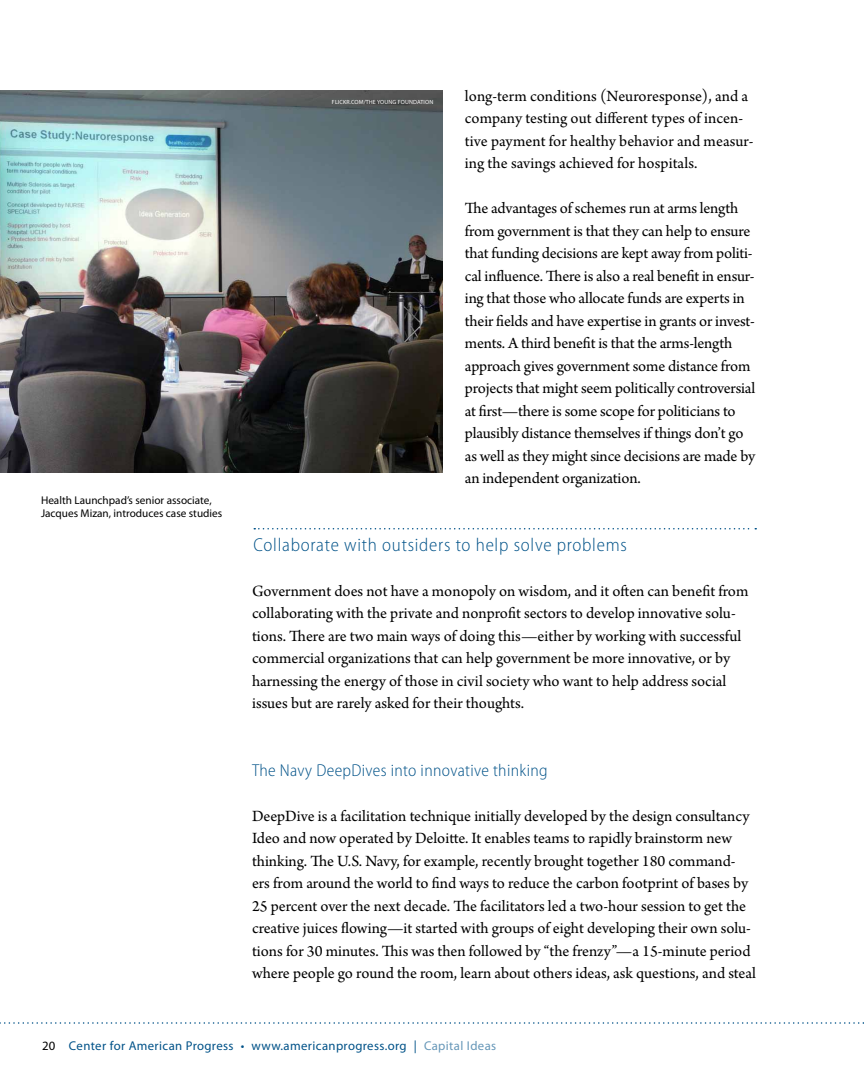
<style>
.page{position:relative;width:864px;height:1080px;background:#fff}
.page>*{position:absolute;margin:0;border:0;box-sizing:border-box;transform-origin:0 0}
.t1{font:300 semi-condensed 18.75px "Myriad Pro";letter-spacing:.04em;color:#005288}
.t2{font:300 semi-condensed 17.25px "Myriad Pro";letter-spacing:.02em;color:#005288}
.t3{font:16.5px/22.5px "Arno Pro";letter-spacing:-.005em;color:#000}
.t4{font:12.75px "Myriad Pro";letter-spacing:.03em;color:#005288}
.t5{font:11.25px/13.5px "Myriad Pro";color:#000}
.t6{font:6px "Myriad Pro";letter-spacing:.02em;color:#fff}
.s1{color:#000}
.s2{color:#6697b8}
</style>
<div class="page">
<svg style="left:0;top:1022px;width:864px;height:2px"></svg>
<svg style="left:254px;top:528px;width:502px;height:2px"></svg>
<img style="left:0;top:90px;width:442px;height:382px">
<p class="t5" style="left:41px;top:493px;width:183px">Health Launchpad’s senior associate,<br>Jacques Mizan, introduces case studies</p>
<p class="t6" style="left:332px;top:98px;width:4px">flic</p>
<p class="t6" style="left:343px;top:98px;width:74px">kr.com/The Young Foundati</p>
<p class="t6" style="left:425px;top:98px;width:10px">on</p>
<p class="t3" style="left:465px;top:85px;width:290px">long-term conditions (Neuroresponse), and a company testing out different types of incen&shy;tive payment for healthy behavior and measur&shy;ing the savings achieved for hospitals.</p>
<p class="t3" style="left:465px;top:198px;width:292px">The advantages of schemes run at arms length from government is that they can help to ensure that funding decisions are kept away from politi&shy;cal influence. There is also a real benefit in ensur&shy;ing that those who allocate funds are experts in their fields and have expertise in grants or invest&shy;ments. A third benefit is that the arms-length approach gives government some distance from projects that might seem politically controversial at first—there is some scope for politicians to plausibly distance themselves if things don’t go as well as they might since decisions are made by an independent organization.</p>
<p class="t1" style="left:254px;top:534px;width:375px">Collaborate with outsiders to help solve problems</p>
<p class="t3" style="left:252px;top:580px;width:498px">Government does not have a monopoly on wisdom, and it often can benefit from collaborating with the private and nonprofit sectors to develop innovative solu&shy;tions. There are two main ways of doing this—either by working with successful commercial organizations that can help government be more innovative, or by harnessing the energy of those in civil society who want to help address social issues but are rarely asked for their thoughts.</p>
<p class="t2" style="left:252px;top:760px;width:297px">The Navy DeepDives into innovative thinking</p>
<p class="t3" style="left:252px;top:805px;width:505px">DeepDive is a facilitation technique initially developed by the design consultancy Ideo and now operated by Deloitte. It enables teams to rapidly brainstorm new thinking. The U.S. Navy, for example, recently brought together 180 command&shy;ers from around the world to find ways to reduce the carbon footprint of bases by 25 percent over the next decade. The facilitators led a two-hour session to get the creative juices flowing—it started with groups of eight developing their own solu&shy;tions for 30 minutes. This was then followed by “the frenzy”—a 15-minute period where people go round the room, learn about others ideas, ask questions, and steal</p>
<p class="t4" style="left:42px;top:1038px;width:456px"><span class="s1">20</span> Center for American Progress • www.americanprogress.org | <span class="s2">Capital Ideas</span></p>
</div>
